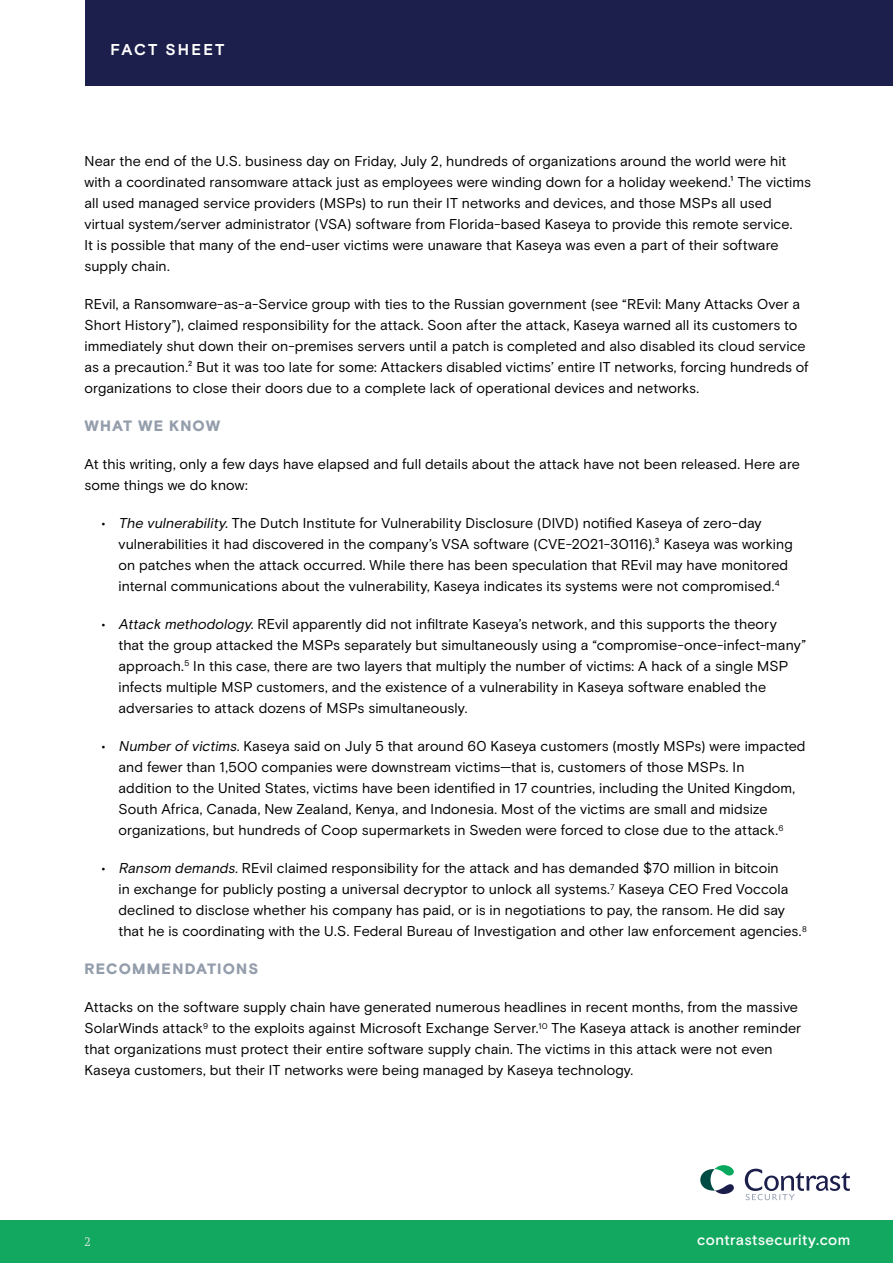
<style>
.page{position:relative;width:893px;height:1263px;background:#fff}
.page>*{position:absolute;margin:0;border:0;box-sizing:border-box;transform-origin:0 0}
.t1{font:700 15.75px "Basis Grotesque Pro";letter-spacing:.13em;color:#fff}
.t2{font:900 15px "Basis Grotesque Pro";letter-spacing:.08em;color:#939dab}
.t3{font:500 15px "Basis Grotesque Pro";letter-spacing:.025em;color:#fff}
.t4{font:14.25px/21px "Basis Grotesque Pro";letter-spacing:.005em;color:#000}
.t5{font:12px "Simula";color:#ebeced}
.s1{font-style:italic}
</style>
<div class="page">
<div style="left:85px;top:0;width:808px;height:85px;background:#1c1f4b"></div>
<div style="left:0;top:1220px;width:893px;height:43px;background:#13a85f"></div>
<svg style="left:745px;top:1169px;width:104px;height:31px"></svg>
<svg style="left:701px;top:1165px;width:33px;height:29px"></svg>
<p class="t1" style="left:111px;top:40px;width:115px">FACT SHEET</p>
<p class="t4" style="left:84px;top:151px;width:728px">Near the end of the U.S. business day on Friday, July 2, hundreds of organizations around the world were hit with a coordinated ransomware attack just as employees were winding down for a holiday weekend.¹ The victims all used managed service providers (MSPs) to run their IT networks and devices, and those MSPs all used virtual system/server administrator (VSA) software from Florida-based Kaseya to provide this remote service.<br>It is possible that many of the end-user victims were unaware that Kaseya was even a part of their software supply chain.</p>
<p class="t4" style="left:84px;top:294px;width:726px">REvil, a Ransomware-as-a-Service group with ties to the Russian government (see “REvil: Many Attacks Over a Short History”), claimed responsibility for the attack. Soon after the attack, Kaseya warned all its customers to immediately shut down their on-premises servers until a patch is completed and also disabled its cloud service as a precaution.² But it was too late for some: Attackers disabled victims’ entire IT networks, forcing hundreds of organizations to close their doors due to a complete lack of operational devices and networks.</p>
<p class="t2" style="left:84px;top:417px;width:137px">WHAT WE KNOW</p>
<p class="t4" style="left:84px;top:454px;width:717px">At this writing, only a few days have elapsed and full details about the attack have not been released. Here are some things we do know:</p>
<p class="t4" style="left:118px;top:513px;width:676px;text-indent:-17px">• <span class="s1">The vulnerability.</span> The Dutch Institute for Vulnerability Disclosure (DIVD) notified Kaseya of zero-day vulnerabilities it had discovered in the company’s VSA software (CVE-2021-30116).³ Kaseya was working on patches when the attack occurred. While there has been speculation that REvil may have monitored internal communications about the vulnerability, Kaseya indicates its systems were not compromised.<sup>4</sup></p>
<p class="t4" style="left:118px;top:614px;width:689px;text-indent:-17px">• <span class="s1">Attack methodology.</span> REvil apparently did not infiltrate Kaseya’s network, and this supports the theory that the group attacked the MSPs separately but simultaneously using a “compromise-once-infect-many” approach.<sup>5</sup> In this case, there are two layers that multiply the number of victims: A hack of a single MSP infects multiple MSP customers, and the existence of a vulnerability in Kaseya software enabled the adversaries to attack dozens of MSPs simultaneously.</p>
<p class="t4" style="left:118px;top:736px;width:689px;text-indent:-17px">• <span class="s1">Number of victims.</span> Kaseya said on July 5 that around 60 Kaseya customers (mostly MSPs) were impacted and fewer than 1,500 companies were downstream victims—that is, customers of those MSPs. In<br>addition to the United States, victims have been identified in 17 countries, including the United Kingdom, South Africa, Canada, New Zealand, Kenya, and Indonesia. Most of the victims are small and midsize organizations, but hundreds of Coop supermarkets in Sweden were forced to close due to the attack.<sup>6</sup></p>
<p class="t4" style="left:118px;top:858px;width:690px;text-indent:-17px">• <span class="s1">Ransom demands.</span> REvil claimed responsibility for the attack and has demanded $70 million in bitcoin<br>in exchange for publicly posting a universal decryptor to unlock all systems.<sup>7</sup> Kaseya CEO Fred Voccola declined to disclose whether his company has paid, or is in negotiations to pay, the ransom. He did say that he is coordinating with the U.S. Federal Bureau of Investigation and other law enforcement agencies.<sup>8</sup></p>
<p class="t2" style="left:84px;top:960px;width:175px">RECOMMENDATIONS</p>
<p class="t4" style="left:84px;top:997px;width:718px">Attacks on the software supply chain have generated numerous headlines in recent months, from the massive SolarWinds attack<sup>9</sup> to the exploits against Microsoft Exchange Server.<sup>10</sup> The Kaseya attack is another reminder that organizations must protect their entire software supply chain. The victims in this attack were not even Kaseya customers, but their IT networks were being managed by Kaseya technology.</p>
<p class="t5" style="left:84px;top:1234px;width:7px">2</p>
<p class="t3" style="left:697px;top:1231px;width:155px">contrastsecurity.com</p>
</div>
